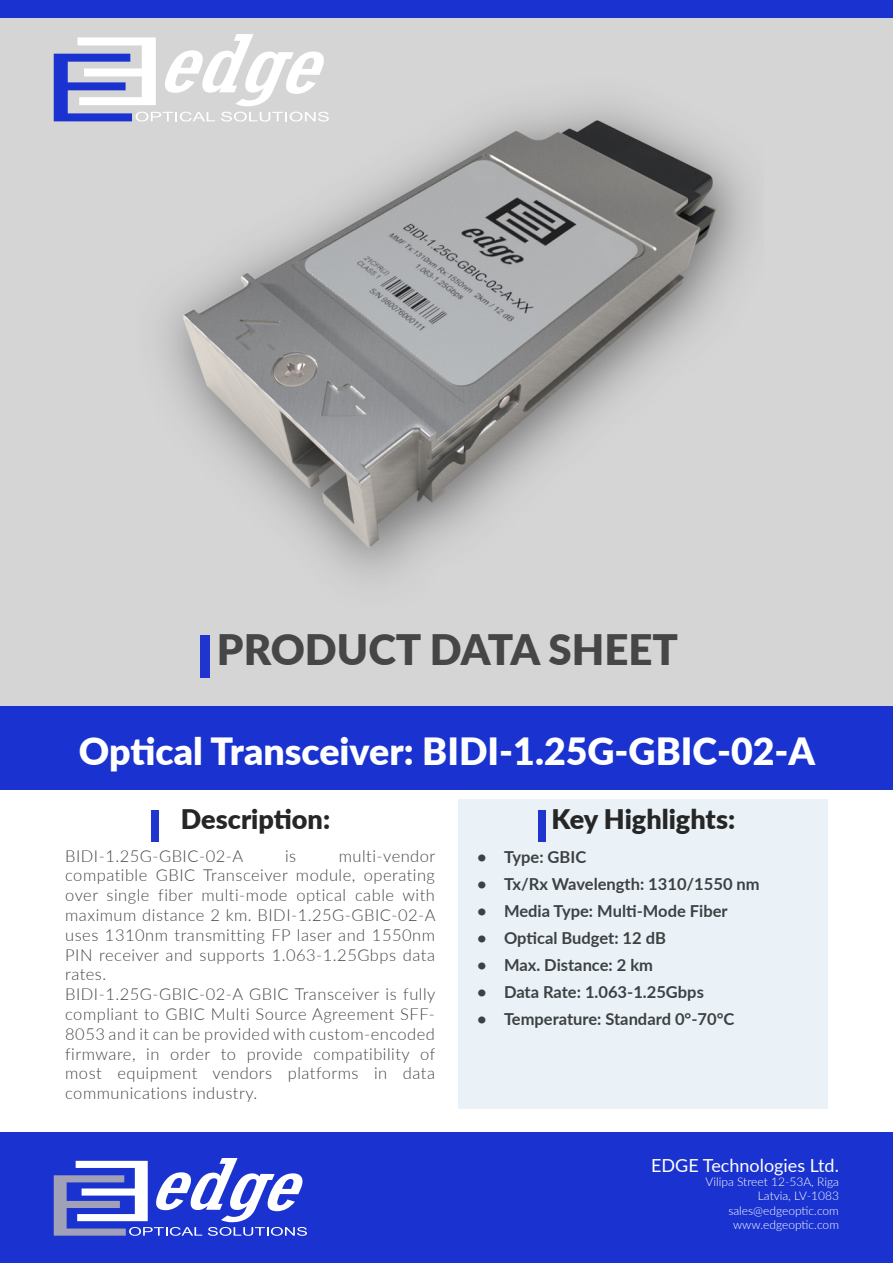
<style>
.page{position:relative;width:893px;height:1263px;background:#fff}
.page>*{position:absolute;margin:0;border:0;box-sizing:border-box;transform-origin:0 0}
.Level1_Title{font:900 42px "Lato";color:#464646}
.Level1_Title-2{font:900 37.5px "Lato";color:#fff}
.Level1_Title-3{font:900 27px "Lato";color:#262626}
.t1{font:18px "Lato";color:#fff}
.t2{font:300 16.5px/19.8px "Lato";letter-spacing:.03em;color:#464646;text-align:justify}
.t3{font:700 16.5px "Lato";color:#3e4143}
.t4{font:300 12px "Lato";color:#fff}
</style>
<div class="page">
<div style="left:0;top:1133px;width:893px;height:130px;background:#1a33d0"></div>
<svg style="left:54px;top:1158px;width:253px;height:78px"></svg>
<div style="left:0;top:0;width:893px;height:18px;background:#1a33d0"></div>
<div style="left:0;top:18px;width:893px;height:691px;background:#d5d5d5"></div>
<img style="left:164px;top:104px;width:585px;height:473px">
<div style="left:200px;top:635px;width:10px;height:43px;background:#1f35ce"></div>
<div style="left:0;top:706px;width:893px;height:83px;background:#1a33d0"></div>
<div style="left:458px;top:799px;width:370px;height:309px;background:#eaf2f7"></div>
<div style="left:538px;top:810px;width:8px;height:31px;background:#1f35ce"></div>
<div style="left:151px;top:810px;width:8px;height:31px;background:#1f35ce"></div>
<svg style="left:54px;top:34px;width:275px;height:88px"></svg>
<p class="Level1_Title" style="left:217px;top:618px;width:463px">PRODUCT DATA SHEET</p>
<p class="Level1_Title-2" style="left:79px;top:723px;width:738px">Optical Transceiver: BIDI-1.25G-GBIC-02-A</p>
<p class="Level1_Title-3" style="left:181px;top:799px;width:151px">Description:</p>
<p class="Level1_Title-3" style="left:552px;top:799px;width:185px">Key Highlights:</p>
<p class="t3" style="left:477px;top:844px;width:111px">• Type: GBIC</p>
<p class="t3" style="left:477px;top:871px;width:284px">• Tx/Rx Wavelength: 1310/1550 nm</p>
<p class="t3" style="left:477px;top:898px;width:252px">• Media Type: Multi-Mode Fiber</p>
<p class="t3" style="left:477px;top:925px;width:190px">• Optical Budget: 12 dB</p>
<p class="t3" style="left:477px;top:952px;width:178px">• Max. Distance: 2 km</p>
<p class="t3" style="left:477px;top:979px;width:228px">• Data Rate: 1.063-1.25Gbps</p>
<p class="t3" style="left:477px;top:1006px;width:259px">• Temperature: Standard 0°-70°C</p>
<p class="t2" style="left:65px;top:845px;width:372px;text-indent:273px">multi-vendor compatible GBIC Transceiver module, operating over single fiber multi-mode optical cable with maximum distance 2 km. BIDI-1.25G-GBIC-02-A uses 1310nm transmitting FP laser and 1550nm PIN receiver and supports 1.063-1.25Gbps data rates.</p>
<p class="t2" style="left:65px;top:984px;width:372px">BIDI-1.25G-GBIC-02-A GBIC Transceiver is fully compliant to GBIC Multi Source Agreement SFF-8053 and it can be provided with custom-encoded firmware, in order to provide compatibility of most equipment vendors platforms in data communications industry.</p>
<p class="t2" style="left:65px;top:845px;width:180px">BIDI-1.25G-GBIC-02-A</p>
<p class="t2" style="left:285px;top:845px;width:13px">is</p>
<p class="t1" style="left:651px;top:1152px;width:189px">EDGE Technologies Ltd.</p>
<p class="t4" style="left:706px;top:1173px;width:135px">Vilipa Street 12-53A, Riga</p>
<p class="t4" style="left:758px;top:1188px;width:83px">Latvia, LV-1083</p>
<p class="t4" style="left:728px;top:1202px;width:112px">sales@edgeoptic.com</p>
<p class="t4" style="left:733px;top:1216px;width:107px">www.edgeoptic.com</p>
</div>
